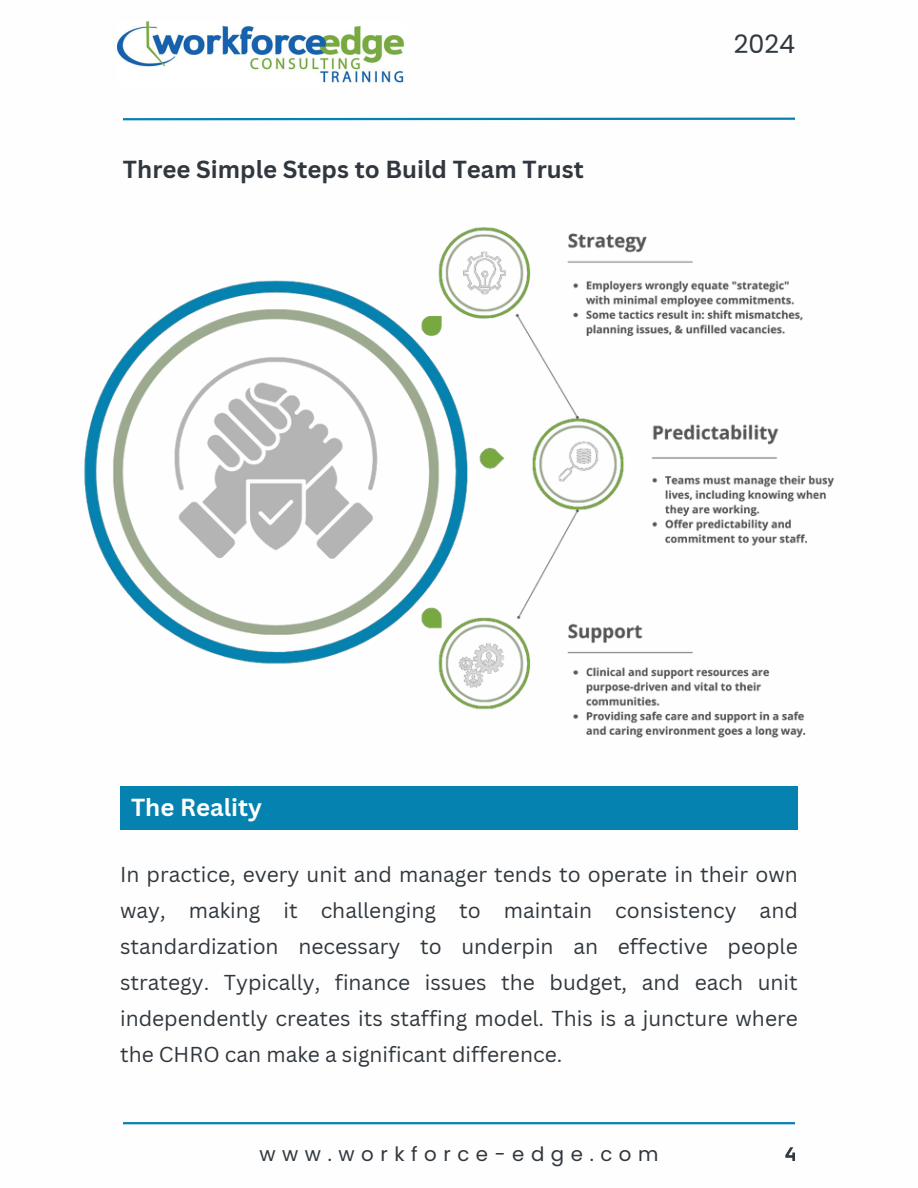
<style>
.page{position:relative;width:918px;height:1188px;background:#fff}
.page>*{position:absolute;margin:0;border:0;box-sizing:border-box;transform-origin:0 0}
.t1{font:25.35px "Poppins";color:#31373e}
.t2{font:700 24px "Canva Sans";color:#31373e}
.t3{font:700 24px "Canva Sans";color:#fff}
.t4{font:21px/36px "Canva Sans";color:#31373e;text-align:justify}
.t5{font:19.8px "Poppins";letter-spacing:.335em;color:#31373e}
</style>
<div class="page">
<svg style="left:123px;top:117px;width:672px;height:4px"></svg>
<hr style="left:123px;top:1122px;width:672px;height:2px;background:#0582af">
<img style="left:117px;top:21px;width:288px;height:62px">
<svg style="left:785px;top:1147px;width:10px;height:14px"></svg>
<div style="left:120px;top:786px;width:678px;height:44px;background:#0582af"></div>
<img style="left:84px;top:227px;width:750px;height:511px">
<p class="t2" style="left:123px;top:153px;width:462px">Three Simple Steps to Build Team Trust</p>
<h2 class="t1" style="left:734px;top:27px;width:63px">2024</h2>
<p class="t3" style="left:131px;top:791px;width:133px">The Reality</p>
<h1 class="t4" style="left:120px;top:855px;width:679px">In practice, every unit and manager tends to operate in their own way, making it challenging to maintain consistency and standardization necessary to underpin an effective people strategy. Typically, finance issues the budget, and each unit independently creates its staffing model. This is a juncture where the CHRO can make a significant difference.</h1>
<h1 class="t5" style="left:259px;top:1140px;width:401px">www.workforce-edge.com</h1>
</div>
